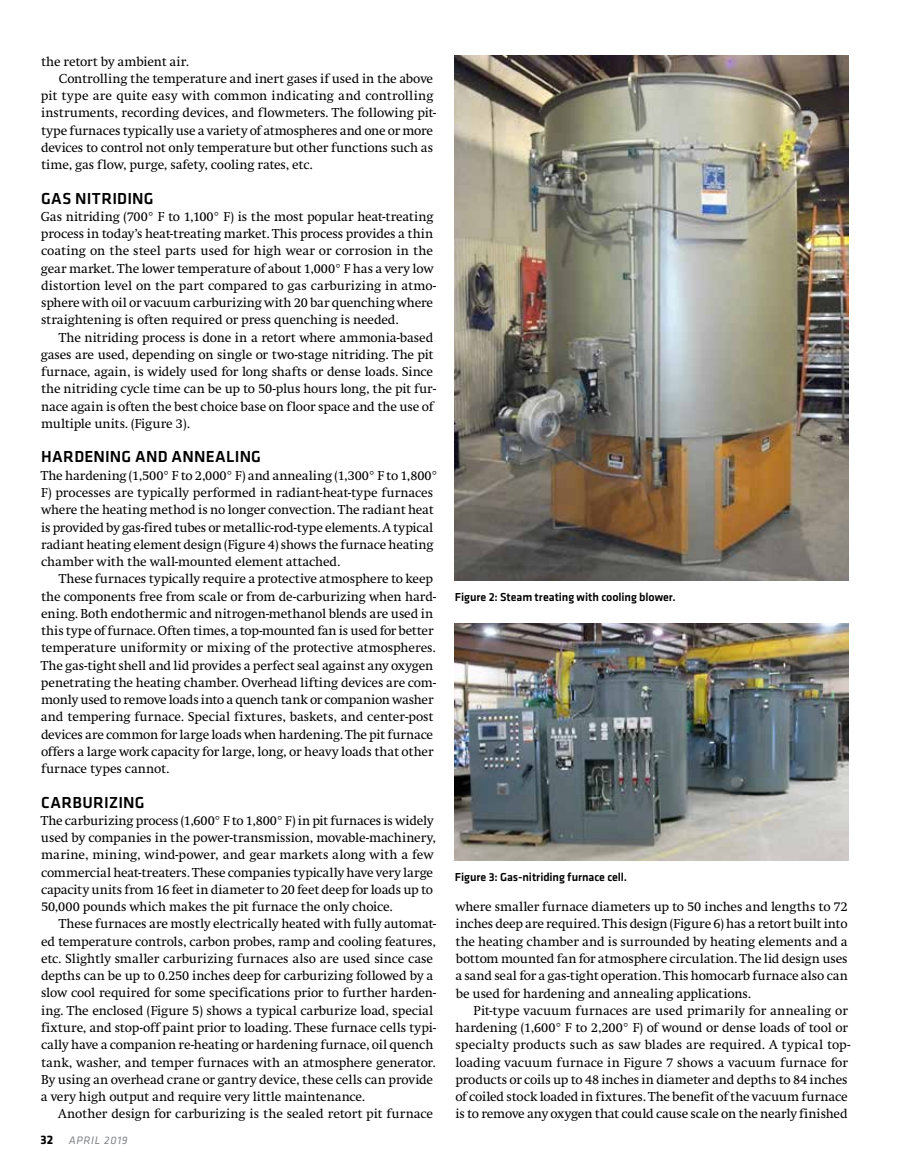
<style>
.page{position:relative;width:905px;height:1175px;background:#fff}
.page>*{position:absolute;margin:0;border:0;box-sizing:border-box;transform-origin:0 0}
.t1{font:500 16.5px "Klavika Basic";letter-spacing:.01em;color:#000}
.t2{font:13.5px/17.2px "Swift";letter-spacing:-.01em;color:#000}
.t3{font:500 12px "Klavika Basic";letter-spacing:-.005em;color:#000}
.t4{font:italic 11.25px "Klavika Basic";letter-spacing:.055em;color:#808285}
.s1{font-weight:700;font-style:normal;font-size:12.75px;color:#000}
</style>
<div class="page">
<img style="left:455px;top:55px;width:393px;height:525px">
<img style="left:455px;top:624px;width:393px;height:237px">
<p class="t2" style="left:41px;top:53px;width:149px">the retort by ambient air.</p>
<p class="t2" style="left:59px;top:70px;width:375px">Controlling the temperature and inert gases if used in the above</p>
<p class="t2" style="left:41px;top:87px;width:394px">pit type are quite easy with common indicating and controlling</p>
<p class="t2" style="left:41px;top:105px;width:396px">instruments, recording devices, and flowmeters. The following pit-</p>
<p class="t2" style="left:41px;top:122px;width:393px">type furnaces typically use a variety of atmospheres and one or more</p>
<p class="t2" style="left:41px;top:139px;width:393px">devices to control not only temperature but other functions such as</p>
<p class="t2" style="left:41px;top:156px;width:273px">time, gas flow, purge, safety, cooling rates, etc.</p>
<p class="t1" style="left:41px;top:187px;width:114px">GAS NITRIDING</p>
<p class="t2" style="left:41px;top:208px;width:397px">Gas nitriding (700° F to 1,100° F) is the most popular heat-treating process in today’s heat-treating market. This process provides a thin coating on the steel parts used for high wear or corrosion in the gear market. The lower temperature of about 1,000° F has a very low distortion level on the part compared to gas carburizing in atmo&shy;sphere with oil or vacuum carburizing with 20 bar quenching where straightening is often required or press quenching is needed.</p>
<p class="t2" style="left:41px;top:329px;width:397px;text-indent:18px">The nitriding process is done in a retort where ammonia-based gases are used, depending on single or two-stage nitriding. The pit furnace, again, is widely used for long shafts or dense loads. Since the nitriding cycle time can be up to 50-plus hours long, the pit fur&shy;nace again is often the best choice base on floor space and the use of multiple units. (Figure 3).</p>
<p class="t1" style="left:41px;top:446px;width:221px">HARDENING AND ANNEALING</p>
<p class="t2" style="left:41px;top:467px;width:398px">The hardening (1,500° F to 2,000° F) and annealing (1,300° F to 1,800° F) processes are typically performed in radiant-heat-type furnaces where the heating method is no longer convection. The radiant heat is provided by gas-fired tubes or metallic-rod-type elements. A typical radiant heating element design (Figure 4) shows the furnace heating chamber with the wall-mounted element attached.</p>
<p class="t2" style="left:41px;top:570px;width:396px;text-indent:18px">These furnaces typically require a protective atmosphere to keep the components free from scale or from de-carburizing when hard&shy;ening. Both endothermic and nitrogen-methanol blends are used in this type of furnace. Often times, a top-mounted fan is used for better temperature uniformity or mixing of the protective atmospheres.<br>The gas-tight shell and lid provides a perfect seal against any oxygen penetrating the heating chamber. Overhead lifting devices are com&shy;monly used to remove loads into a quench tank or companion washer and tempering furnace. Special fixtures, baskets, and center-post devices are common for large loads when hardening. The pit furnace offers a large work capacity for large, long, or heavy loads that other furnace types cannot.</p>
<p class="t1" style="left:41px;top:791px;width:105px">CARBURIZING</p>
<p class="t2" style="left:41px;top:812px;width:396px">The carburizing process (1,600° F to 1,800° F) in pit furnaces is widely used by companies in the power-transmission, movable-machinery, marine, mining, wind-power, and gear markets along with a few commercial heat-treaters. These companies typically have very large capacity units from 16 feet in diameter to 20 feet deep for loads up to 50,000 pounds which makes the pit furnace the only choice.</p>
<p class="t2" style="left:41px;top:915px;width:396px;text-indent:18px">These furnaces are mostly electrically heated with fully automat&shy;ed temperature controls, carbon probes, ramp and cooling features, etc. Slightly smaller carburizing furnaces also are used since case depths can be up to 0.250 inches deep for carburizing followed by a slow cool required for some specifications prior to further harden&shy;ing. The enclosed (Figure 5) shows a typical carburize load, special fixture, and stop-off paint prior to loading. These furnace cells typi&shy;cally have a companion re-heating or hardening furnace, oil quench tank, washer, and temper furnaces with an atmosphere generator.<br>By using an overhead crane or gantry device, these cells can provide a very high output and require very little maintenance.</p>
<p class="t2" style="left:58px;top:1105px;width:376px">Another design for carburizing is the sealed retort pit furnace</p>
<p class="t4" style="left:40px;top:1133px;width:89px"><span class="s1">32</span> APRIL 2019</p>
<p class="t3" style="left:455px;top:589px;width:222px">Figure 2: Steam treating with cooling blower.</p>
<p class="t3" style="left:455px;top:868px;width:174px">Figure 3: Gas-nitriding furnace cell.</p>
<p class="t2" style="left:455px;top:898px;width:394px;text-align:justify">where smaller furnace diameters up to 50 inches and lengths to 72 inches deep are required. This design (Figure 6) has a retort built into the heating chamber and is surrounded by heating elements and a bottom mounted fan for atmosphere circulation. The lid design uses a sand seal for a gas-tight operation. This homocarb furnace also can be used for hardening and annealing applications.</p>
<p class="t2" style="left:455px;top:1002px;width:396px;text-indent:18px">Pit-type vacuum furnaces are used primarily for annealing or hardening (1,600° F to 2,200° F) of wound or dense loads of tool or specialty products such as saw blades are required. A typical top&shy;loading vacuum furnace in Figure 7 shows a vacuum furnace for products or coils up to 48 inches in diameter and depths to 84 inches of coiled stock loaded in fixtures. The benefit of the vacuum furnace is to remove any oxygen that could cause scale on the nearly finished</p>
</div>
